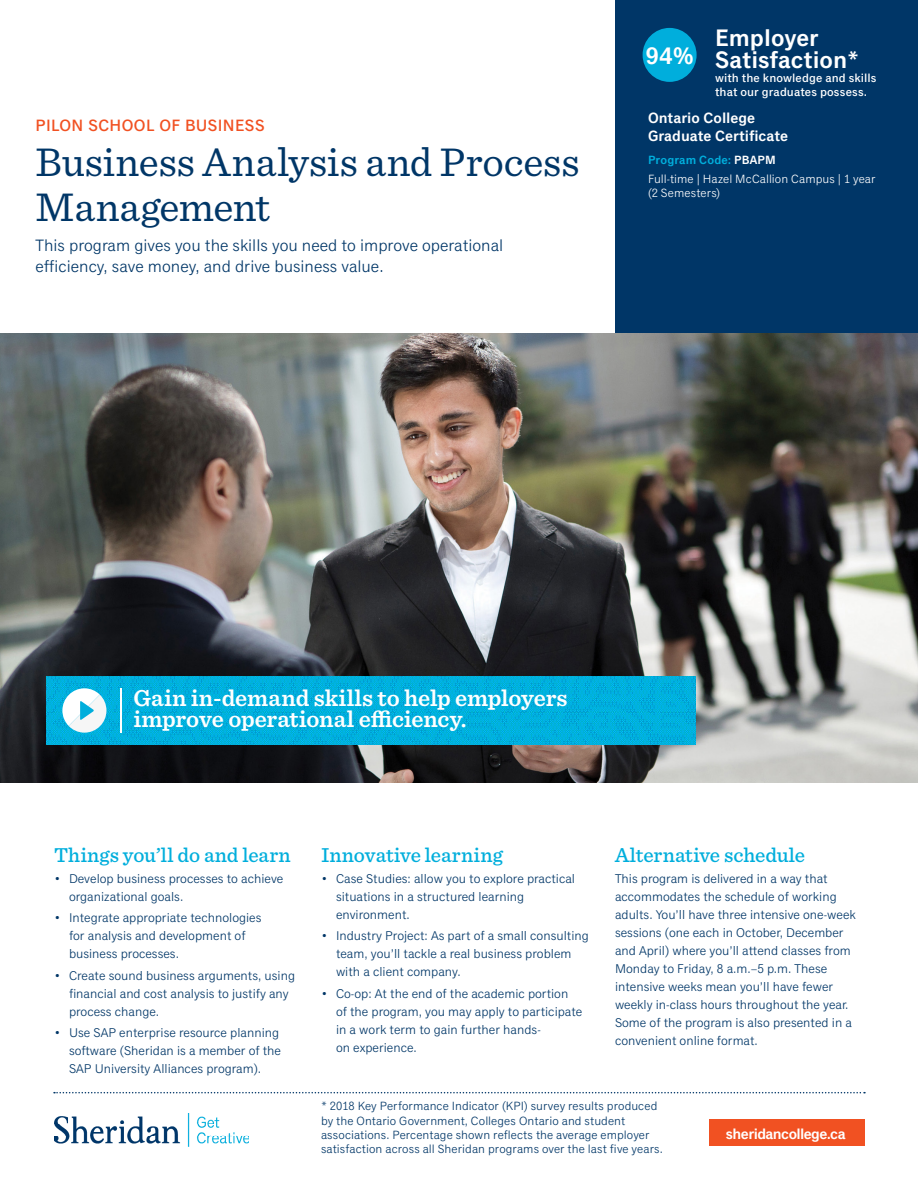
<style>
.page{position:relative;width:918px;height:1188px;background:#fff}
.page>*{position:absolute;margin:0;border:0;box-sizing:border-box;transform-origin:0 0}
.t1{font:42px/45px "Sentinel";letter-spacing:-.005em;color:#003667}
.p_benefit-statement{font:600 24px/21px "Sentinel";letter-spacing:-.005em;color:#fff}
.program_rating_title{font:600 24px/21.6px "Classic Grotesque Pro";color:#fff}
.program_rating{font:600 24px "Classic Grotesque Pro";color:#fff}
.t2{font:500 21px "Sentinel";color:#00aedc}
.p_header-intro{font:16.5px/21px "Classic Grotesque Pro";color:#003667}
.h2_faculty{font:500 16.5px "Classic Grotesque Pro";letter-spacing:.02em;color:#f15122}
.p_meta_credential{font:600 15px/18.8px "Classic Grotesque Pro";color:#fff}
.p_meta_credential-2{font:600 15px "Classic Grotesque Pro";letter-spacing:-.04em;color:#fff}
.t3{font:12.75px/18px "Classic Grotesque Pro";color:#003667}
.p_admissions{font:12px/14.2px "Classic Grotesque Pro";letter-spacing:.005em;color:#003667}
.program_rating_subti{font:500 12px/14.2px "Classic Grotesque Pro";letter-spacing:.01em;color:#fff}
.p_meta_small{font:12px/14.2px "Classic Grotesque Pro";letter-spacing:.005em;color:#fff}
.p_meta_attributes{font:600 12px "Classic Grotesque Pro";letter-spacing:.01em;color:#00aedc}
.s1{color:#fff}
</style>
<div class="page">
<div style="left:615px;top:0;width:303px;height:365px;background:#003667"></div>
<img style="left:54px;top:1114px;width:195px;height:33px">
<svg style="left:54px;top:1092px;width:811px;height:1px"></svg>
<div style="left:710px;top:1120px;width:155px;height:26px;background:#f15122"></div>
<img style="left:0;top:333px;width:918px;height:450px">
<img style="left:46px;top:676px;width:649px;height:69px">
<hr style="left:120px;top:688px;width:2px;height:45px;background:#fff">
<svg style="left:62px;top:688px;width:44px;height:45px"></svg>
<div style="left:643px;top:28px;width:54px;height:54px;background:#00aedc;border-radius:50%"></div>
<p class="h2_faculty" style="left:36px;top:116px;width:231px">PILON SCHOOL OF BUSINESS</p>
<p class="t1" style="left:36px;top:137px;width:546px">Business Analysis and Process<br>Management</p>
<p class="p_header-intro" style="left:36px;top:235px;width:469px">This program gives you the skills you need to improve operational efficiency, save money, and drive business value.</p>
<p class="program_rating" style="left:645px;top:42px;width:50px">94%</p>
<p class="program_rating_title" style="left:715px;top:29px;width:146px">Employer<br>Satisfaction*</p>
<p class="program_rating_subti" style="left:715px;top:71px;width:163px">with the knowledge and skills that our graduates possess.</p>
<p class="p_meta_credential" style="left:648px;top:109px;width:142px">Ontario College<br>Graduate Certificate</p>
<p class="p_meta_attributes" style="left:648px;top:153px;width:129px">Program Code: <span class="s1">PBAPM</span></p>
<p class="p_meta_small" style="left:648px;top:172px;width:229px">Full-time | Hazel McCallion Campus | 1 year (2 Semesters)</p>
<p class="p_benefit-statement" style="left:134px;top:687px;width:436px">Gain in-demand skills to help employers improve operational efficiency.</p>
<p class="t2" style="left:54px;top:839px;width:238px">Things you’ll do and learn</p>
<p class="t3" style="left:69px;top:870px;width:216px;text-indent:-15px">• Develop business processes to achieve organizational goals.</p>
<p class="t3" style="left:69px;top:909px;width:194px;text-indent:-15px">• Integrate appropriate technologies for analysis and development of business processes.</p>
<p class="t3" style="left:69px;top:967px;width:228px;text-indent:-15px">• Create sound business arguments, using financial and cost analysis to justify any process change.</p>
<p class="t3" style="left:69px;top:1024px;width:214px;text-indent:-15px">• Use SAP enterprise resource planning software (Sheridan is a member of the<br>SAP University Alliances program).</p>
<p class="t2" style="left:321px;top:839px;width:183px">Innovative learning</p>
<p class="t3" style="left:336px;top:870px;width:241px;text-indent:-15px">• Case Studies: allow you to explore practical situations in a structured learning environment.</p>
<p class="t3" style="left:336px;top:927px;width:254px;text-indent:-15px">• Industry Project: As part of a small consulting team, you’ll tackle a real business problem with a client company.</p>
<p class="t3" style="left:336px;top:985px;width:248px;text-indent:-15px">• Co-op: At the end of the academic portion of the program, you may apply to participate in a work term to gain further hands-<br>on experience.</p>
<p class="t2" style="left:615px;top:839px;width:192px">Alternative schedule</p>
<p class="t3" style="left:615px;top:870px;width:242px">This program is delivered in a way that accommodates the schedule of working adults. You’ll have three intensive one-week sessions (one each in October, December and April) where you’ll attend classes from Monday to Friday, 8 a.m.–5 p.m. These intensive weeks mean you’ll have fewer weekly in-class hours throughout the year.<br>Some of the program is also presented in a convenient online format.</p>
<p class="p_admissions" style="left:321px;top:1100px;width:343px">* 2018 Key Performance Indicator (KPI) survey results produced by the Ontario Government, Colleges Ontario and student associations. Percentage shown reflects the average employer satisfaction across all Sheridan programs over the last five years.</p>
<p class="p_meta_credential-2" style="left:726px;top:1125px;width:121px">sheridancollege.ca</p>
</div>
